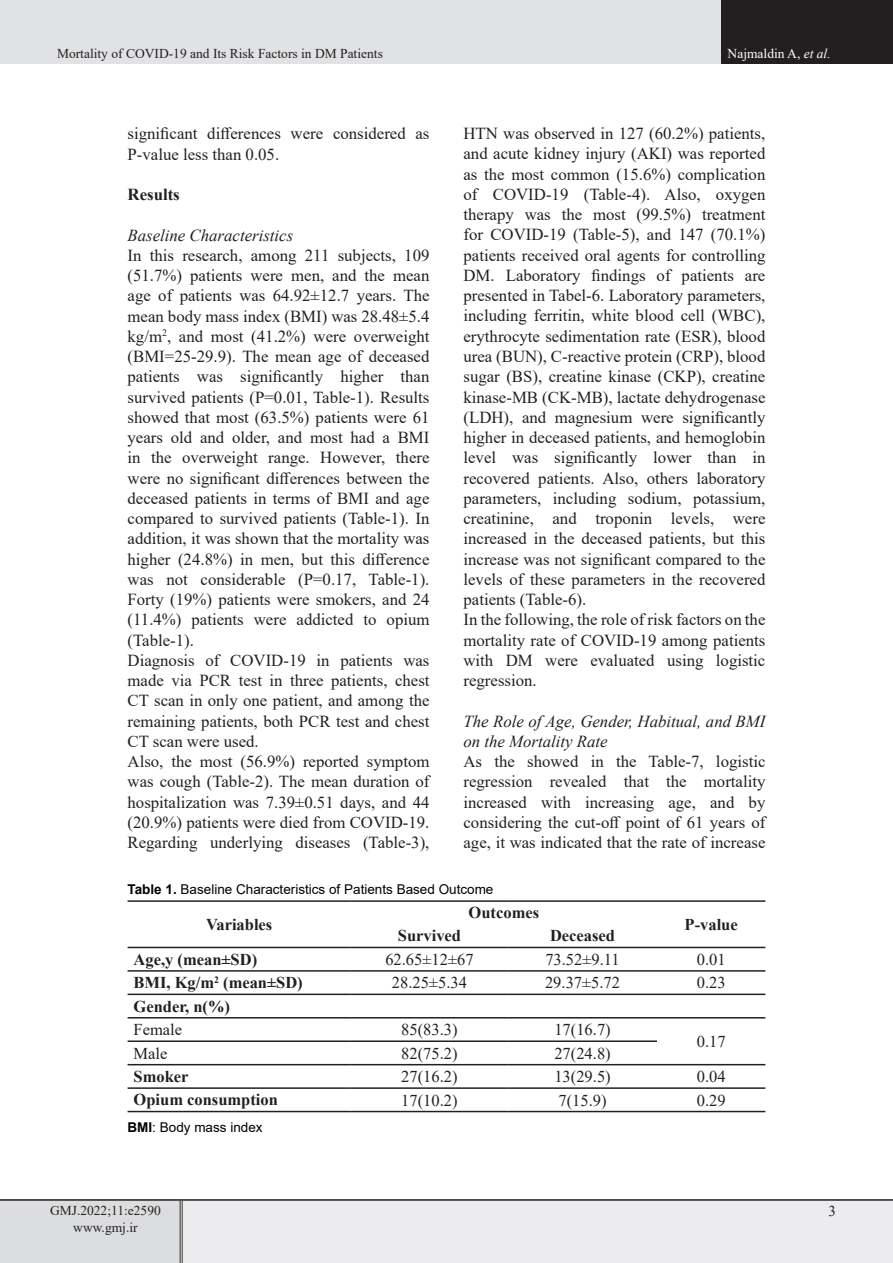
<style>
.page{position:relative;width:893px;height:1263px;background:#fff}
.page>*{position:absolute;margin:0;border:0;box-sizing:border-box;transform-origin:0 0}
.t1{font:16.8px/20.2px "Times New Roman";color:#231f20;text-align:justify}
.t2{font:italic 16.8px/20.2px "Times New Roman";color:#231f20}
.t3{font:700 16.8px "Times New Roman";color:#231f20}
.t4{font:16.5px "Times New Roman";color:#231f20}
.t5{font:700 16.5px "Times New Roman";color:#231f20}
.t6{font:15px "Times New Roman";color:#231f20}
.eeeeeeeeeeee{font:13.5px "Times New Roman";color:#231f20}
.t7{font:13.5px "Arial";color:#000}
.t8{font:13.5px "Times New Roman";color:#fff}
.s1{font-style:italic}
.s2{font-weight:700}
</style>
<div class="page">
<div style="left:0;top:0;width:722px;height:64px;background:#e1e2e4"></div>
<div style="left:722px;top:0;width:171px;height:64px;background:#231f20"></div>
<div style="left:0;top:1200px;width:181px;height:63px;background:#dcdddf"></div>
<div style="left:181px;top:1200px;width:712px;height:63px;background:#ececee"></div>
<hr style="left:180px;top:1201px;width:3px;height:62px;background:#fff">
<hr style="left:180px;top:1201px;width:1px;height:62px;background:#231f20">
<hr style="left:182px;top:1201px;width:1px;height:62px;background:#231f20">
<hr style="left:0;top:1199px;width:181px;height:2px;background:#231f20">
<hr style="left:181px;top:1199px;width:712px;height:2px;background:#231f20">
<hr style="left:128px;top:900px;width:223px;height:2px;background:#231f20">
<hr style="left:351px;top:900px;width:157px;height:2px;background:#231f20">
<hr style="left:508px;top:900px;width:149px;height:2px;background:#231f20">
<hr style="left:657px;top:900px;width:108px;height:2px;background:#231f20">
<hr style="left:128px;top:947px;width:223px;height:1px;background:#231f20">
<hr style="left:351px;top:947px;width:157px;height:1px;background:#231f20">
<hr style="left:508px;top:947px;width:149px;height:1px;background:#231f20">
<hr style="left:657px;top:947px;width:108px;height:1px;background:#231f20">
<hr style="left:128px;top:1111px;width:223px;height:1px;background:#231f20">
<hr style="left:351px;top:1111px;width:157px;height:1px;background:#231f20">
<hr style="left:508px;top:1111px;width:149px;height:1px;background:#231f20">
<hr style="left:657px;top:1111px;width:108px;height:1px;background:#231f20">
<hr style="left:128px;top:970px;width:223px;height:2px;background:#231f20">
<hr style="left:351px;top:970px;width:157px;height:2px;background:#231f20">
<hr style="left:508px;top:970px;width:149px;height:2px;background:#231f20">
<hr style="left:657px;top:970px;width:108px;height:2px;background:#231f20">
<hr style="left:128px;top:993px;width:223px;height:2px;background:#231f20">
<hr style="left:351px;top:993px;width:157px;height:2px;background:#231f20">
<hr style="left:508px;top:993px;width:149px;height:2px;background:#231f20">
<hr style="left:657px;top:993px;width:108px;height:2px;background:#231f20">
<hr style="left:128px;top:1017px;width:223px;height:1px;background:#231f20">
<hr style="left:351px;top:1017px;width:157px;height:1px;background:#231f20">
<hr style="left:508px;top:1017px;width:149px;height:1px;background:#231f20">
<hr style="left:657px;top:1017px;width:108px;height:1px;background:#231f20">
<hr style="left:128px;top:1040px;width:223px;height:2px;background:#231f20">
<hr style="left:351px;top:1040px;width:157px;height:2px;background:#231f20">
<hr style="left:508px;top:1040px;width:149px;height:2px;background:#231f20">
<hr style="left:128px;top:1064px;width:223px;height:1px;background:#231f20">
<hr style="left:351px;top:1064px;width:157px;height:1px;background:#231f20">
<hr style="left:508px;top:1064px;width:149px;height:1px;background:#231f20">
<hr style="left:657px;top:1064px;width:108px;height:1px;background:#231f20">
<hr style="left:128px;top:1087px;width:223px;height:2px;background:#231f20">
<hr style="left:351px;top:1087px;width:157px;height:2px;background:#231f20">
<hr style="left:508px;top:1087px;width:149px;height:2px;background:#231f20">
<hr style="left:657px;top:1087px;width:108px;height:2px;background:#231f20">
<p class="eeeeeeeeeeee" style="left:57px;top:44px;width:327px">Mortality of COVID-19 and Its Risk Factors in DM Patients</p>
<p class="t8" style="left:728px;top:44px;width:105px">Najmaldin A, <span class="s1">et al.</span></p>
<p class="t1" style="left:128px;top:123px;width:303px">significant differences were considered as<br>P-value less than 0.05.</p>
<p class="t3" style="left:128px;top:182px;width:54px">Results</p>
<p class="t2" style="left:128px;top:224px;width:167px">Baseline Characteristics</p>
<p class="t1" style="left:128px;top:245px;width:303px">In this research, among 211 subjects, 109 (51.7%) patients were men, and the mean age of patients was 64.92±12.7 years. The mean body mass index (BMI) was 28.48±5.4 kg/m<sup>2</sup>, and most (41.2%) were overweight (BMI=25-29.9). The mean age of deceased patients was significantly higher than survived patients (P=0.01, Table-1). Results showed that most (63.5%) patients were 61 years old and older, and most had a BMI in the overweight range. However, there were no significant differences between the deceased patients in terms of BMI and age compared to survived patients (Table-1). In addition, it was shown that the mortality was higher (24.8%) in men, but this difference was not considerable (P=0.17, Table-1).<br>Forty (19%) patients were smokers, and 24 (11.4%) patients were addicted to opium (Table-1).</p>
<p class="t1" style="left:128px;top:650px;width:303px">Diagnosis of COVID-19 in patients was made via PCR test in three patients, chest CT scan in only one patient, and among the remaining patients, both PCR test and chest CT scan were used.</p>
<p class="t1" style="left:128px;top:751px;width:303px">Also, the most (56.9%) reported symptom was cough (Table-2). The mean duration of hospitalization was 7.39±0.51 days, and 44 (20.9%) patients were died from COVID-19.<br>Regarding underlying diseases (Table-3),</p>
<p class="t1" style="left:463px;top:123px;width:303px">HTN was observed in 127 (60.2%) patients, and acute kidney injury (AKI) was reported as the most common (15.6%) complication of COVID-19 (Table-4). Also, oxygen therapy was the most (99.5%) treatment for COVID-19 (Table-5), and 147 (70.1%) patients received oral agents for controlling DM. Laboratory findings of patients are presented in Tabel-6. Laboratory parameters, including ferritin, white blood cell (WBC), erythrocyte sedimentation rate (ESR), blood urea (BUN), C-reactive protein (CRP), blood sugar (BS), creatine kinase (CKP), creatine kinase-MB (CK-MB), lactate dehydrogenase (LDH), and magnesium were significantly higher in deceased patients, and hemoglobin level was significantly lower than in recovered patients. Also, others laboratory parameters, including sodium, potassium, creatinine, and troponin levels, were increased in the deceased patients, but this increase was not significant compared to the levels of these parameters in the recovered patients (Table-6).</p>
<p class="t1" style="left:463px;top:609px;width:303px">In the following, the role of risk factors on the mortality rate of COVID-19 among patients with DM were evaluated using logistic regression.</p>
<p class="t2" style="left:463px;top:710px;width:303px">The Role of Age, Gender, Habitual, and BMI on the Mortality Rate</p>
<p class="t1" style="left:463px;top:751px;width:303px">As the showed in the Table-7, logistic regression revealed that the mortality increased with increasing age, and by considering the cut-off point of 61 years of age, it was indicated that the rate of increase</p>
<p class="t7" style="left:128px;top:880px;width:367px"><span class="s2">Table 1.</span> Baseline Characteristics of Patients Based Outcome</p>
<p class="t5" style="left:206px;top:912px;width:68px">Variables</p>
<p class="t5" style="left:469px;top:901px;width:72px">Outcomes</p>
<p class="t5" style="left:685px;top:912px;width:55px">P-value</p>
<p class="t5" style="left:398px;top:924px;width:65px">Survived</p>
<p class="t5" style="left:550px;top:924px;width:67px">Deceased</p>
<p class="t5" style="left:134px;top:947px;width:125px">Age,y (mean±SD)</p>
<p class="t4" style="left:385px;top:948px;width:90px">62.65±12±67</p>
<p class="t4" style="left:545px;top:948px;width:76px">73.52±9.11</p>
<p class="t4" style="left:697px;top:948px;width:30px">0.01</p>
<p class="t5" style="left:134px;top:971px;width:171px">BMI, Kg/m<sup>2</sup> (mean±SD)</p>
<p class="t4" style="left:392px;top:971px;width:77px">28.25±5.34</p>
<p class="t4" style="left:545px;top:971px;width:77px">29.37±5.72</p>
<p class="t4" style="left:697px;top:971px;width:30px">0.23</p>
<p class="t5" style="left:134px;top:994px;width:98px">Gender, n(%)</p>
<p class="t4" style="left:134px;top:1018px;width:50px">Female</p>
<p class="t4" style="left:401px;top:1018px;width:58px">85(83.3)</p>
<p class="t4" style="left:554px;top:1018px;width:58px">17(16.7)</p>
<p class="t4" style="left:697px;top:1030px;width:30px">0.17</p>
<p class="t4" style="left:134px;top:1041px;width:35px">Male</p>
<p class="t4" style="left:401px;top:1041px;width:58px">82(75.2)</p>
<p class="t4" style="left:554px;top:1041px;width:58px">27(24.8)</p>
<p class="t5" style="left:134px;top:1064px;width:56px">Smoker</p>
<p class="t4" style="left:401px;top:1065px;width:58px">27(16.2)</p>
<p class="t4" style="left:554px;top:1065px;width:58px">13(29.5)</p>
<p class="t4" style="left:697px;top:1065px;width:30px">0.04</p>
<p class="t5" style="left:134px;top:1088px;width:146px">Opium consumption</p>
<p class="t4" style="left:401px;top:1088px;width:58px">17(10.2)</p>
<p class="t4" style="left:558px;top:1088px;width:50px">7(15.9)</p>
<p class="t4" style="left:697px;top:1088px;width:30px">0.29</p>
<p class="t7" style="left:128px;top:1117px;width:137px"><span class="s2">BMI</span>: Body mass index</p>
<p class="eeeeeeeeeeee" style="left:50px;top:1201px;width:112px">GMJ.2022;11:e2590</p>
<p class="eeeeeeeeeeee" style="left:73px;top:1217px;width:66px">www.gmj.ir</p>
<p class="t6" style="left:828px;top:1201px;width:9px">3</p>
</div>
